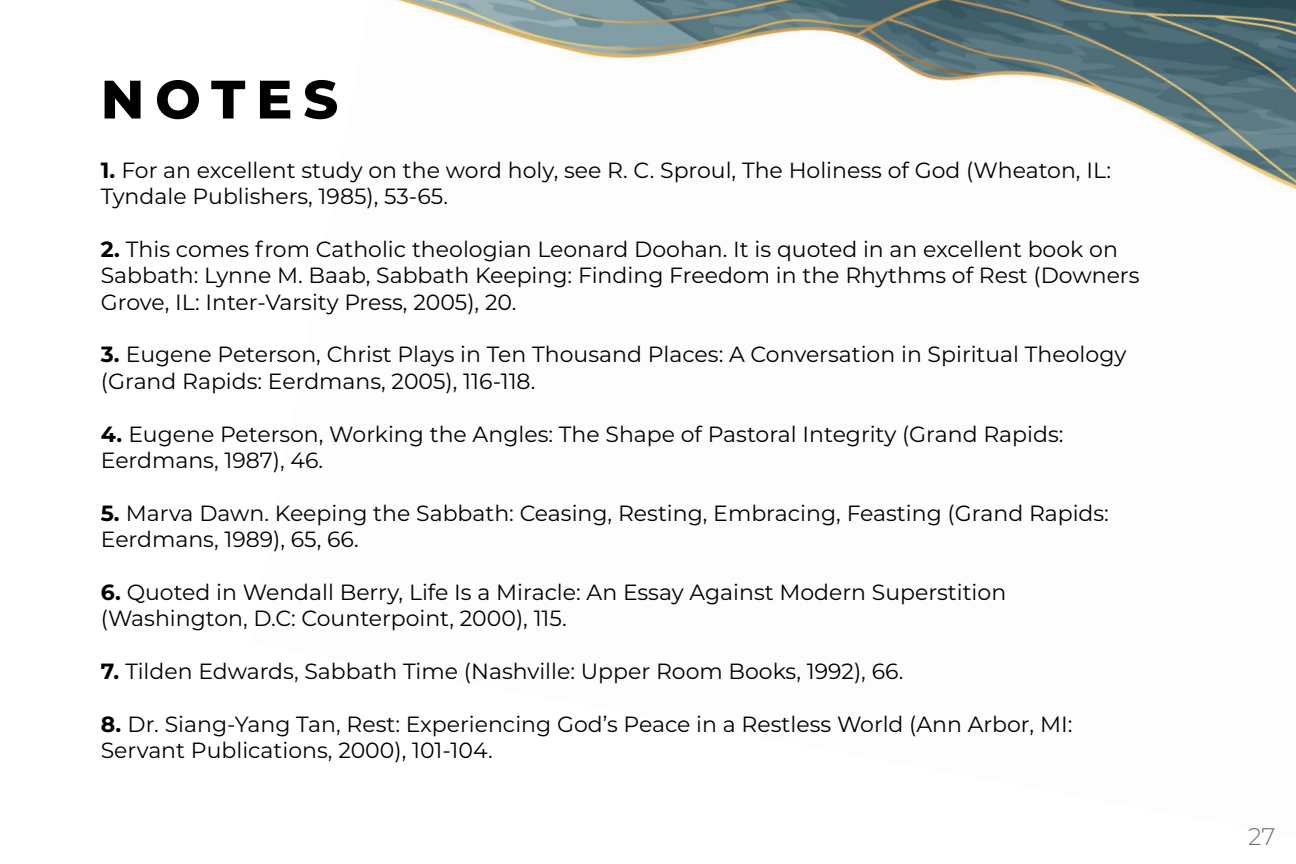
<style>
.page{position:relative;width:1296px;height:864px;background:#fff}
.page>*{position:absolute;margin:0;border:0;box-sizing:border-box;transform-origin:0 0}
.t1{font:800 54px "Montserrat";letter-spacing:.2em;color:#000}
.t2{font:300 24px "Montserrat";color:#6e7171}
.t3{font:22px/26.4px "Montserrat";color:#000}
.s1{font-weight:700}
</style>
<div class="page">
<img style="left:393px;top:0;width:903px;height:190px">
<h1 class="t1" style="left:101px;top:60px;width:239px">NOTES</h1>
<p class="t3" style="left:101px;top:156px;width:1012px"><span class="s1">1.</span> For an excellent study on the word holy, see R. C. Sproul, The Holiness of God (Wheaton, IL:<br>Tyndale Publishers, 1985), 53-65.</p>
<p class="t3" style="left:101px;top:235px;width:1040px"><span class="s1">2.</span> This comes from Catholic theologian Leonard Doohan. It is quoted in an excellent book on<br>Sabbath: Lynne M. Baab, Sabbath Keeping: Finding Freedom in the Rhythms of Rest (Downers<br>Grove, IL: Inter-Varsity Press, 2005), 20.</p>
<p class="t3" style="left:101px;top:341px;width:1027px"><span class="s1">3.</span> Eugene Peterson, Christ Plays in Ten Thousand Places: A Conversation in Spiritual Theology (Grand Rapids: Eerdmans, 2005), 116-118.</p>
<p class="t3" style="left:101px;top:420px;width:964px"><span class="s1">4.</span> Eugene Peterson, Working the Angles: The Shape of Pastoral Integrity (Grand Rapids:<br>Eerdmans, 1987), 46.</p>
<p class="t3" style="left:101px;top:499px;width:1010px"><span class="s1">5.</span> Marva Dawn. Keeping the Sabbath: Ceasing, Resting, Embracing, Feasting (Grand Rapids:<br>Eerdmans, 1989), 65, 66.</p>
<p class="t3" style="left:101px;top:578px;width:907px"><span class="s1">6.</span> Quoted in Wendall Berry, Life Is a Miracle: An Essay Against Modern Superstition (Washington, D.C: Counterpoint, 2000), 115.</p>
<p class="t3" style="left:101px;top:657px;width:804px"><span class="s1">7.</span> Tilden Edwards, Sabbath Time (Nashville: Upper Room Books, 1992), 66.</p>
<p class="t3" style="left:101px;top:710px;width:973px"><span class="s1">8.</span> Dr. Siang-Yang Tan, Rest: Experiencing God’s Peace in a Restless World (Ann Arbor, MI:<br>Servant Publications, 2000), 101-104.</p>
<p class="t2" style="left:1248px;top:820px;width:29px">27</p>
</div>
